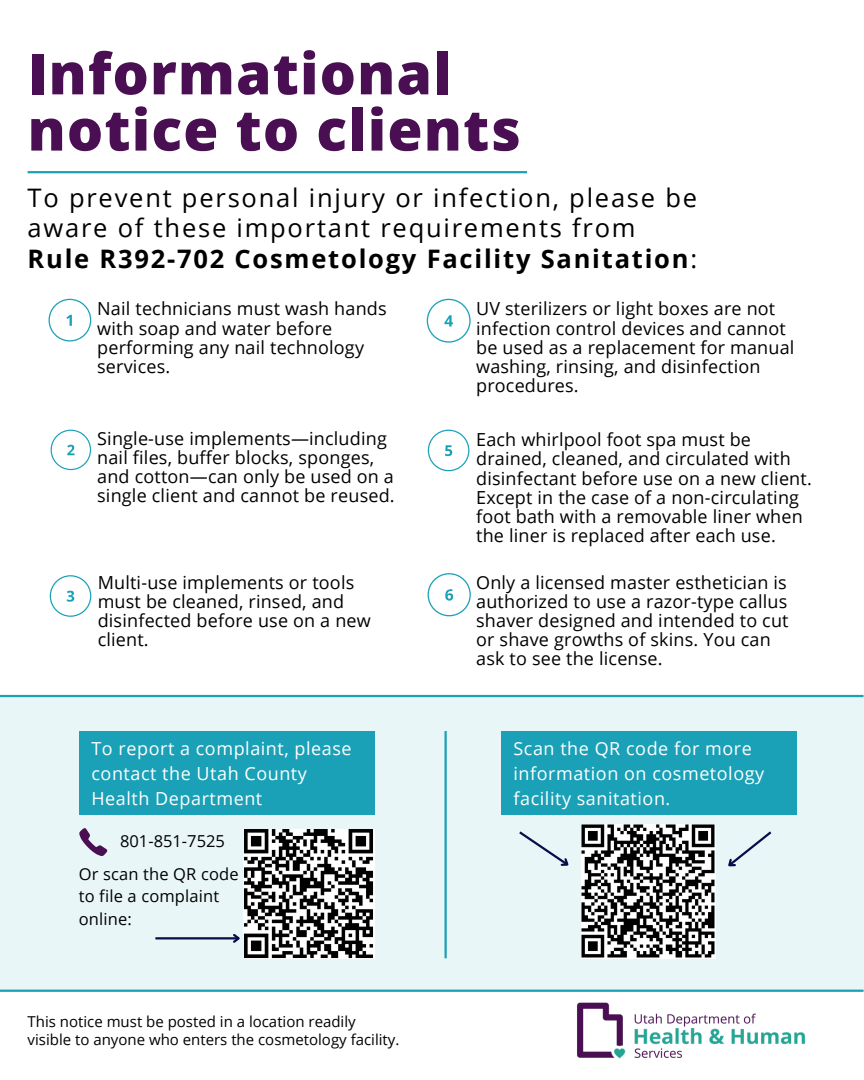
<style>
.page{position:relative;width:864px;height:1080px;background:#fff}
.page>*{position:absolute;margin:0;border:0;box-sizing:border-box;transform-origin:0 0}
.t1{font:800 57px/56.2px "Open Sans";letter-spacing:.02em;color:#490f52}
.t2{font:25.5px/30.3px "Open Sans";letter-spacing:.07em;color:#000}
.t3{font:18px/19.2px "Open Sans";letter-spacing:.01em;color:#000}
.t4{font:18px/24.8px "Open Sans";letter-spacing:.03em;color:#fff}
.t5{font:16.5px/22.5px "Open Sans";letter-spacing:.01em;color:#000}
.t6{font:15px/18px "Open Sans";color:#000}
.s1{font-weight:700}
</style>
<div class="page">
<hr style="left:0;top:695px;width:864px;height:2px;background:#1aa1b7">
<svg style="left:49px;top:299px;width:42px;height:43px"></svg>
<svg style="left:51px;top:430px;width:40px;height:40px"></svg>
<svg style="left:50px;top:575px;width:41px;height:42px"></svg>
<svg style="left:427px;top:299px;width:44px;height:44px"></svg>
<svg style="left:428px;top:430px;width:41px;height:41px"></svg>
<svg style="left:428px;top:573px;width:43px;height:43px"></svg>
<div style="left:0;top:697px;width:864px;height:295px;background:#e9f6f8"></div>
<div style="left:502px;top:731px;width:295px;height:83px;background:#1aa1b7"></div>
<hr style="left:445px;top:731px;width:2px;height:227px;background:#1aa1b7">
<svg style="left:519px;top:831px;width:50px;height:35px"></svg>
<svg style="left:728px;top:831px;width:44px;height:36px"></svg>
<hr style="left:28px;top:171px;width:499px;height:2px;background:#1aa1b7">
<img style="left:577px;top:1002px;width:228px;height:57px">
<div style="left:79px;top:731px;width:295px;height:83px;background:#1aa1b7"></div>
<svg style="left:79px;top:828px;width:28px;height:28px"></svg>
<hr style="left:155px;top:937px;width:84px;height:2px;background:#0a0c4a">
<svg style="left:231px;top:933px;width:9px;height:10px"></svg>
<hr style="left:0;top:990px;width:864px;height:2px;background:#1aa1b7">
<img style="left:244px;top:829px;width:130px;height:130px">
<img style="left:582px;top:824px;width:133px;height:134px">
<h1 class="t1" style="left:28px;top:44px;width:495px">Informational notice to clients</h1>
<h2 class="t2" style="left:28px;top:182px;width:671px">To prevent personal injury or infection, please be aware of these important requirements from<br><span class="s1">Rule R392-702 Cosmetology Facility Sanitation</span>:</h2>
<p class="t3" style="left:97px;top:299px;width:291px">Nail technicians must wash hands with soap and water before performing any nail technology services.</p>
<p class="t3" style="left:476px;top:299px;width:320px">UV sterilizers or light boxes are not infection control devices and cannot be used as a replacement for manual washing, rinsing, and disinfection procedures.</p>
<p class="t3" style="left:97px;top:428px;width:299px">Single-use implements—including nail files, buffer blocks, sponges, and cotton—can only be used on a single client and cannot be reused.</p>
<p class="t3" style="left:476px;top:430px;width:337px">Each whirlpool foot spa must be drained, cleaned, and circulated with disinfectant before use on a new client.<br>Except in the case of a non-circulating foot bath with a removable liner when the liner is replaced after each use.</p>
<p class="t3" style="left:98px;top:572px;width:275px">Multi-use implements or tools must be cleaned, rinsed, and disinfected before use on a new client.</p>
<p class="t3" style="left:476px;top:572px;width:314px">Only a licensed master esthetician is authorized to use a razor-type callus shaver designed and intended to cut or shave growths of skins. You can ask to see the license.</p>
<p class="t4" style="left:91px;top:736px;width:262px">To report a complaint, please contact the Utah County<br>Health Department</p>
<p class="t5" style="left:120px;top:829px;width:106px">801-851-7525</p>
<p class="t5" style="left:79px;top:862px;width:162px">Or scan the QR code to file a complaint online:</p>
<p class="t6" style="left:28px;top:1012px;width:373px">This notice must be posted in a location readily visible to anyone who enters the cosmetology facility.</p>
<p class="t4" style="left:514px;top:736px;width:252px">Scan the QR code for more information on cosmetology facility sanitation.</p>
</div>
